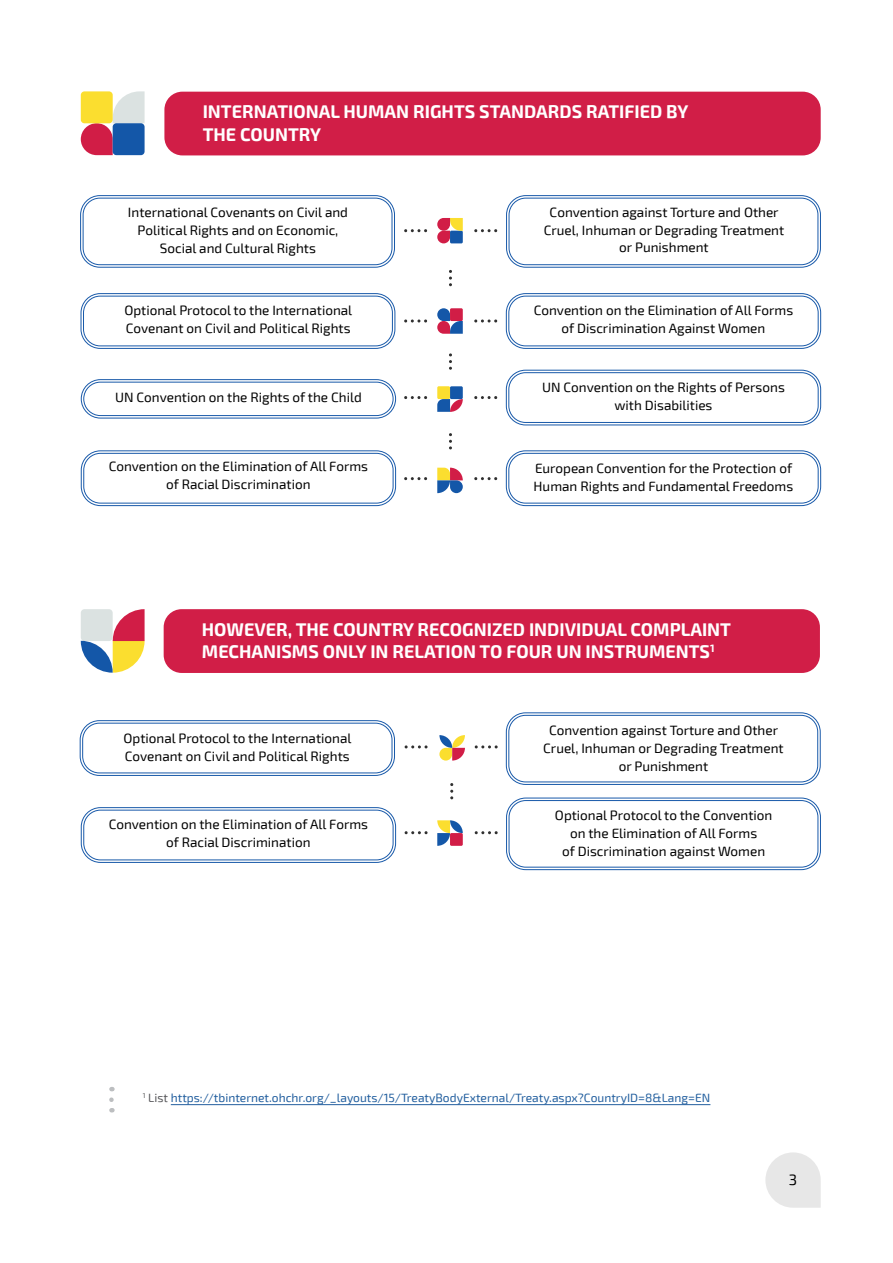
<style>
.page{position:relative;width:893px;height:1263px;background:#fff}
.page>*{position:absolute;margin:0;border:0;box-sizing:border-box;transform-origin:0 0}
.t1{font:700 18px/22.5px "Exo 2";color:#fff}
.t2{font:15px "Exo 2";color:#000}
.t3{font:13.5px/18px "Exo 2";color:#000;text-align:center}
.t4{font:12px "Exo 2";color:#215e9e}
.s1{color:#58585b}
</style>
<div class="page">
<svg style="left:765px;top:1152px;width:56px;height:56px"></svg>
<div style="left:164px;top:92px;width:657px;height:63px;background:#d11e47;border-radius:18px"></div>
<div style="left:164px;top:609px;width:656px;height:64px;background:#d11e47;border-radius:18px"></div>
<svg style="left:404px;top:229px;width:23px;height:3px"></svg>
<svg style="left:405px;top:745px;width:23px;height:3px"></svg>
<svg style="left:404px;top:319px;width:23px;height:3px"></svg>
<svg style="left:405px;top:831px;width:23px;height:3px"></svg>
<svg style="left:404px;top:396px;width:23px;height:3px"></svg>
<svg style="left:404px;top:477px;width:23px;height:3px"></svg>
<svg style="left:474px;top:229px;width:23px;height:3px"></svg>
<svg style="left:475px;top:745px;width:23px;height:3px"></svg>
<svg style="left:449px;top:270px;width:3px;height:16px"></svg>
<svg style="left:450px;top:783px;width:3px;height:16px"></svg>
<svg style="left:449px;top:353px;width:3px;height:17px"></svg>
<svg style="left:449px;top:433px;width:3px;height:16px"></svg>
<svg style="left:474px;top:319px;width:23px;height:3px"></svg>
<svg style="left:475px;top:831px;width:23px;height:3px"></svg>
<svg style="left:474px;top:396px;width:23px;height:3px"></svg>
<svg style="left:474px;top:477px;width:23px;height:3px"></svg>
<div style="left:506px;top:451px;width:315px;height:55px;border:1px solid #1859a9;border-radius:19px"></div>
<div style="left:509px;top:453px;width:309px;height:50px;border:1px solid #1859a9;border-radius:17px"></div>
<div style="left:81px;top:451px;width:315px;height:55px;border:1px solid #1859a9;border-radius:19px"></div>
<div style="left:84px;top:453px;width:309px;height:50px;border:1px solid #1859a9;border-radius:17px"></div>
<div style="left:81px;top:807px;width:315px;height:56px;border:1px solid #1859a9;border-radius:19px"></div>
<div style="left:84px;top:810px;width:309px;height:50px;border:1px solid #1859a9;border-radius:17px"></div>
<div style="left:80px;top:720px;width:315px;height:56px;border:1px solid #1859a9;border-radius:19px"></div>
<div style="left:82px;top:723px;width:310px;height:50px;border:1px solid #1859a9;border-radius:17px"></div>
<div style="left:506px;top:293px;width:315px;height:56px;border:1px solid #1859a9;border-radius:19px"></div>
<div style="left:509px;top:296px;width:309px;height:50px;border:1px solid #1859a9;border-radius:17px"></div>
<div style="left:506px;top:370px;width:315px;height:55px;border:1px solid #1859a9;border-radius:19px"></div>
<div style="left:509px;top:372px;width:309px;height:51px;border:1px solid #1859a9;border-radius:17px"></div>
<div style="left:81px;top:379px;width:315px;height:39px;border:1px solid #1859a9;border-radius:19px"></div>
<div style="left:84px;top:382px;width:309px;height:34px;border:1px solid #1859a9;border-radius:17px"></div>
<div style="left:80px;top:195px;width:315px;height:72px;border:1px solid #1859a9;border-radius:19px"></div>
<div style="left:83px;top:198px;width:309px;height:67px;border:1px solid #1859a9;border-radius:17px"></div>
<div style="left:81px;top:293px;width:314px;height:56px;border:1px solid #1859a9;border-radius:19px"></div>
<div style="left:83px;top:296px;width:310px;height:50px;border:1px solid #1859a9;border-radius:17px"></div>
<div style="left:506px;top:712px;width:314px;height:73px;border:1px solid #1859a9;border-radius:19px"></div>
<div style="left:509px;top:715px;width:309px;height:67px;border:1px solid #1859a9;border-radius:17px"></div>
<div style="left:506px;top:798px;width:315px;height:72px;border:1px solid #1859a9;border-radius:19px"></div>
<div style="left:509px;top:800px;width:309px;height:67px;border:1px solid #1859a9;border-radius:17px"></div>
<div style="left:506px;top:195px;width:315px;height:72px;border:1px solid #1859a9;border-radius:19px"></div>
<div style="left:509px;top:198px;width:309px;height:67px;border:1px solid #1859a9;border-radius:17px"></div>
<svg style="left:81px;top:91px;width:64px;height:64px;background:#dc95a5"></svg>
<div style="left:113px;top:123px;width:32px;height:32px;background:#1457a8;border-radius:4px"></div>
<div style="left:81px;top:91px;width:32px;height:32px;background:#fbde2f;border-radius:4px"></div>
<svg style="left:81px;top:609px;width:64px;height:64px"></svg>
<svg style="left:437px;top:218px;width:26px;height:25px"></svg>
<svg style="left:437px;top:308px;width:26px;height:26px"></svg>
<div style="left:450px;top:386px;width:13px;height:13px;background:#1457a8"></div>
<svg style="left:437px;top:399px;width:26px;height:13px"></svg>
<div style="left:437px;top:386px;width:13px;height:13px;background:#fbde2f"></div>
<svg style="left:437px;top:468px;width:26px;height:25px"></svg>
<svg style="left:439px;top:735px;width:26px;height:25px"></svg>
<svg style="left:437px;top:820px;width:26px;height:26px"></svg>
<div style="left:450px;top:833px;width:13px;height:13px;background:#d11d46"></div>
<hr style="left:171px;top:1104px;width:539px;height:1px;background:#215e9e">
<svg style="left:109px;top:1100px;width:5px;height:12px"></svg>
<h1 class="t1" style="left:203px;top:101px;width:487px">INTERNATIONAL HUMAN RIGHTS STANDARDS RATIFIED BY<br>THE COUNTRY</h1>
<p class="t3" style="left:128px;top:203px;width:221px">International Covenants on Civil and<br>Political Rights and on Economic,<br>Social and Cultural Rights</p>
<p class="t3" style="left:544px;top:203px;width:242px">Convention against Torture and Other<br>Cruel, Inhuman or Degrading Treatment or Punishment</p>
<p class="t3" style="left:124px;top:301px;width:229px;text-align:left">Optional Protocol to the International<br>Covenant on Civil and Political Rights</p>
<p class="t3" style="left:534px;top:301px;width:261px">Convention on the Elimination of All Forms of Discrimination Against Women</p>
<p class="t3" style="left:115px;top:389px;width:248px">UN Convention on the Rights of the Child</p>
<p class="t3" style="left:542px;top:379px;width:244px">UN Convention on the Rights of Persons with Disabilities</p>
<p class="t3" style="left:109px;top:458px;width:261px">Convention on the Elimination of All Forms of Racial Discrimination</p>
<p class="t3" style="left:534px;top:459px;width:261px;text-align:left">European Convention for the Protection of<br>Human Rights and Fundamental Freedoms</p>
<h1 class="t1" style="left:202px;top:618px;width:531px">HOWEVER, THE COUNTRY RECOGNIZED INDIVIDUAL COMPLAINT<br>MECHANISMS ONLY IN RELATION TO FOUR UN INSTRUMENTS<sup>1</sup></h1>
<p class="t3" style="left:124px;top:729px;width:229px;text-align:left">Optional Protocol to the International<br>Covenant on Civil and Political Rights</p>
<p class="t3" style="left:543px;top:722px;width:242px">Convention against Torture and Other<br>Cruel, Inhuman or Degrading Treatment or Punishment</p>
<p class="t3" style="left:555px;top:807px;width:219px">Optional Protocol to the Convention on the Elimination of All Forms<br>of Discrimination against Women</p>
<p class="t3" style="left:109px;top:815px;width:261px">Convention on the Elimination of All Forms of Racial Discrimination</p>
<p class="t4" style="left:143px;top:1090px;width:569px"><sup>1</sup> <span class="s1">List</span> https://tbinternet.ohchr.org/_layouts/15/TreatyBodyExternal/Treaty.aspx?CountryID=8&amp;Lang=EN</p>
<p class="t2" style="left:789px;top:1171px;width:10px">3</p>
</div>
